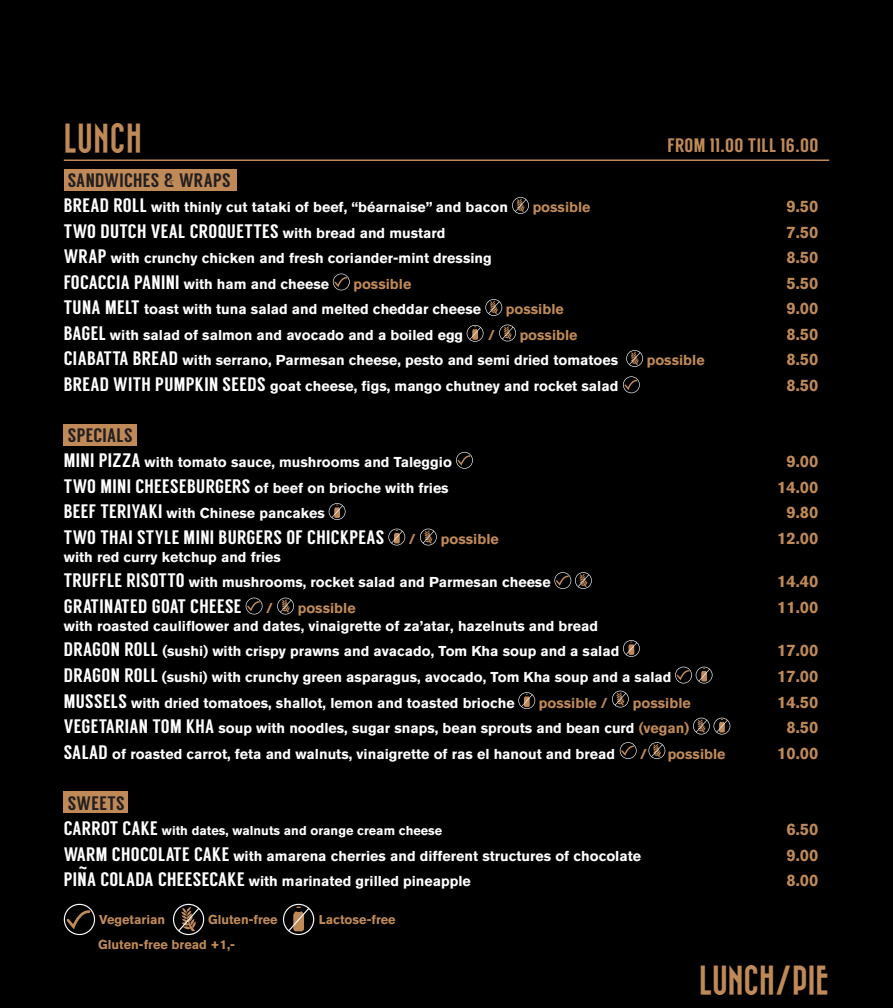
<style>
.page{position:relative;width:893px;height:1008px;background:#000}
.page>*{position:absolute;margin:0;border:0;box-sizing:border-box;transform-origin:0 0}
.t1{font:30px "Bazar";color:#c08a58}
.t2{font:19.5px "Langdon";letter-spacing:.02em;color:#fff}
.t3{font:19.5px "Langdon";letter-spacing:.02em;color:#231f20}
.t4{font:19.5px "Langdon";letter-spacing:.02em;color:#c08a58}
.t5{font:700 16.5px "Akzidenz Grotesk BQ";color:#c08a58}
.t6{font:700 14.25px/25.5px "Akzidenz Grotesk BQ";color:#fff}
.t7{font:700 14.25px "Akzidenz Grotesk BQ";color:#c08a58}
.t8{font:700 12.75px "Akzidenz Grotesk BQ";color:#c08a58}
.t9{font:700 12.75px "Akzidenz Grotesk BQ";color:#fff}
.s1{font-family:"Langdon";font-weight:400;font-size:19.5px}
.s2{font-family:"Akzidenz Grotesk BQ";font-weight:700;font-size:14.25px}
.s3{color:#c08a58}
</style>
<div class="page">
<div style="left:64px;top:169px;width:172px;height:21px;background:#c08a58"></div>
<div style="left:64px;top:424px;width:73px;height:21px;background:#c08a58"></div>
<div style="left:64px;top:791px;width:64px;height:21px;background:#c08a58"></div>
<hr style="left:64px;top:159px;width:765px;height:2px;background:#c08a58">
<svg style="left:648px;top:742px;width:17px;height:17px"></svg>
<svg style="left:623px;top:640px;width:17px;height:17px"></svg>
<svg style="left:467px;top:325px;width:16px;height:17px"></svg>
<svg style="left:620px;top:742px;width:17px;height:17px"></svg>
<svg style="left:623px;top:376px;width:17px;height:17px"></svg>
<svg style="left:456px;top:452px;width:17px;height:17px"></svg>
<svg style="left:512px;top:197px;width:17px;height:17px"></svg>
<svg style="left:333px;top:274px;width:17px;height:16px"></svg>
<svg style="left:485px;top:299px;width:17px;height:17px"></svg>
<svg style="left:499px;top:325px;width:17px;height:16px"></svg>
<svg style="left:626px;top:350px;width:17px;height:17px"></svg>
<svg style="left:329px;top:503px;width:16px;height:17px"></svg>
<svg style="left:388px;top:529px;width:17px;height:16px"></svg>
<svg style="left:420px;top:529px;width:17px;height:16px"></svg>
<svg style="left:554px;top:572px;width:38px;height:17px"></svg>
<svg style="left:246px;top:598px;width:16px;height:16px"></svg>
<svg style="left:277px;top:598px;width:17px;height:16px"></svg>
<svg style="left:675px;top:667px;width:37px;height:16px"></svg>
<svg style="left:518px;top:692px;width:17px;height:17px"></svg>
<svg style="left:612px;top:691px;width:17px;height:16px"></svg>
<svg style="left:693px;top:718px;width:37px;height:16px"></svg>
<svg style="left:173px;top:904px;width:31px;height:31px"></svg>
<svg style="left:283px;top:904px;width:31px;height:31px"></svg>
<svg style="left:64px;top:904px;width:31px;height:31px"></svg>
<h1 class="t1" style="left:64px;top:123px;width:80px">LUNCH</h1>
<h2 class="t4" style="left:667px;top:133px;width:152px">FROM 11.00 TILL 16.00</h2>
<h2 class="t3" style="left:68px;top:169px;width:164px">SANDWICHES &amp; WRAPS</h2>
<p class="t6" style="left:64px;top:195px;width:446px"><span class="s1">BREAD ROLL</span> with thinly cut tataki of beef, “béarnaise” and bacon</p>
<p class="t7" style="left:533px;top:199px;width:59px">possible</p>
<p class="t5" style="left:786px;top:197px;width:33px">9.50</p>
<h2 class="t2" style="left:64px;top:220px;width:383px">TWO DUTCH VEAL CROQUETTES <span class="s2">with bread and mustard</span></h2>
<p class="t5" style="left:786px;top:223px;width:33px">7.50</p>
<p class="t6" style="left:64px;top:246px;width:429px"><span class="s1">WRAP</span> with crunchy chicken and fresh coriander-mint dressing</p>
<p class="t5" style="left:786px;top:248px;width:33px">8.50</p>
<p class="t6" style="left:64px;top:271px;width:267px"><span class="s1">FOCACCIA PANINI</span> with ham and cheese</p>
<p class="t7" style="left:353px;top:276px;width:59px">possible</p>
<p class="t5" style="left:786px;top:274px;width:33px">5.50</p>
<p class="t6" style="left:64px;top:297px;width:419px"><span class="s1">TUNA MELT</span> toast with tuna salad and melted cheddar cheese</p>
<p class="t7" style="left:506px;top:301px;width:59px">possible</p>
<p class="t5" style="left:786px;top:299px;width:33px">9.00</p>
<p class="t6" style="left:64px;top:322px;width:401px"><span class="s1">BAGEL</span> with salad of salmon and avocado and a boiled egg</p>
<p class="t7" style="left:488px;top:327px;width:8px">/</p>
<p class="t7" style="left:520px;top:327px;width:59px">possible</p>
<p class="t5" style="left:786px;top:325px;width:33px">8.50</p>
<p class="t6" style="left:64px;top:348px;width:556px"><span class="s1">CIABATTA BREAD</span> with serrano, Parmesan cheese, pesto and semi dried tomatoes</p>
<p class="t7" style="left:647px;top:352px;width:59px">possible</p>
<p class="t5" style="left:786px;top:350px;width:33px">8.50</p>
<p class="t6" style="left:64px;top:373px;width:556px"><span class="s1">BREAD WITH PUMPKIN SEEDS</span> goat cheese, figs, mango chutney and rocket salad</p>
<p class="t5" style="left:786px;top:376px;width:33px">8.50</p>
<h2 class="t3" style="left:68px;top:424px;width:66px">SPECIALS</h2>
<p class="t6" style="left:64px;top:450px;width:390px"><span class="s1">MINI PIZZA</span> with tomato sauce, mushrooms and Taleggio</p>
<p class="t5" style="left:786px;top:452px;width:33px">9.00</p>
<p class="t6" style="left:64px;top:475px;width:386px"><span class="s1">TWO MINI CHEESEBURGERS</span> of beef on brioche with fries</p>
<p class="t5" style="left:777px;top:478px;width:43px">14.00</p>
<p class="t6" style="left:64px;top:501px;width:263px"><span class="s1">BEEF TERIYAKI</span> with Chinese pancakes</p>
<p class="t5" style="left:786px;top:503px;width:33px">9.80</p>
<h2 class="t2" style="left:64px;top:526px;width:322px">TWO THAI STYLE MINI BURGERS OF CHICKPEAS</h2>
<p class="t7" style="left:409px;top:531px;width:8px">/</p>
<p class="t7" style="left:441px;top:531px;width:59px">possible</p>
<p class="t5" style="left:777px;top:529px;width:43px">12.00</p>
<p class="t6" style="left:64px;top:544px;width:488px">with red curry ketchup and fries<br><span class="s1">TRUFFLE RISOTTO</span> with mushrooms, rocket salad and Parmesan cheese</p>
<p class="t5" style="left:777px;top:572px;width:43px">14.40</p>
<h2 class="t2" style="left:64px;top:595px;width:179px">GRATINATED GOAT CHEESE</h2>
<p class="t7" style="left:266px;top:600px;width:8px">/</p>
<p class="t7" style="left:298px;top:600px;width:59px">possible</p>
<p class="t5" style="left:777px;top:598px;width:43px">11.00</p>
<p class="t6" style="left:64px;top:613px;width:557px">with roasted cauliflower and dates, vinaigrette of za’atar, hazelnuts and bread<br><span class="s1">DRAGON ROLL</span> (sushi) with crispy prawns and avacado, Tom Kha soup and a salad</p>
<p class="t5" style="left:777px;top:641px;width:43px">17.00</p>
<p class="t6" style="left:64px;top:664px;width:609px"><span class="s1">DRAGON ROLL</span> (sushi) with crunchy green asparagus, avocado, Tom Kha soup and a salad</p>
<p class="t5" style="left:777px;top:667px;width:43px">17.00</p>
<p class="t6" style="left:64px;top:690px;width:452px"><span class="s1">MUSSELS</span> with dried tomatoes, shallot, lemon and toasted brioche</p>
<p class="t7" style="left:539px;top:694px;width:70px">possible /</p>
<p class="t7" style="left:633px;top:694px;width:59px">possible</p>
<p class="t5" style="left:777px;top:692px;width:43px">14.50</p>
<p class="t6" style="left:64px;top:715px;width:627px"><span class="s1">VEGETARIAN TOM KHA</span> soup with noodles, sugar snaps, bean sprouts and bean curd <span class="s3">(vegan)</span></p>
<p class="t5" style="left:786px;top:718px;width:33px">8.50</p>
<p class="t6" style="left:64px;top:741px;width:553px"><span class="s1">SALAD</span> of roasted carrot, feta and walnuts, vinaigrette of ras el hanout and bread</p>
<p class="t7" style="left:640px;top:745px;width:8px">/</p>
<p class="t7" style="left:668px;top:745px;width:59px">possible</p>
<p class="t5" style="left:777px;top:743px;width:43px">10.00</p>
<h2 class="t3" style="left:68px;top:791px;width:58px">SWEETS</h2>
<p class="t9" style="left:64px;top:823px;width:380px"><span class="s1">CARROT CAKE</span> with dates, walnuts and orange cream cheese</p>
<p class="t5" style="left:786px;top:820px;width:33px">6.50</p>
<p class="t6" style="left:64px;top:843px;width:579px"><span class="s1">WARM CHOCOLATE CAKE</span> with amarena cherries and different structures of chocolate</p>
<p class="t5" style="left:786px;top:845px;width:33px">9.00</p>
<p class="t6" style="left:64px;top:868px;width:408px"><span class="s1">PINA COLADA CHEESECAKE</span> with marinated grilled pineapple</p>
<p class="t5" style="left:786px;top:871px;width:33px">8.00</p>
<p class="t9" style="left:78px;top:860px;width:11px">~</p>
<p class="t8" style="left:99px;top:912px;width:68px">Vegetarian</p>
<p class="t8" style="left:208px;top:912px;width:71px">Gluten-free</p>
<p class="t8" style="left:319px;top:912px;width:78px">Lactose-free</p>
<p class="t8" style="left:98px;top:937px;width:138px">Gluten-free bread +1,-</p>
<h1 class="t1" style="left:699px;top:965px;width:132px">LUNCH/PIE</h1>
</div>
